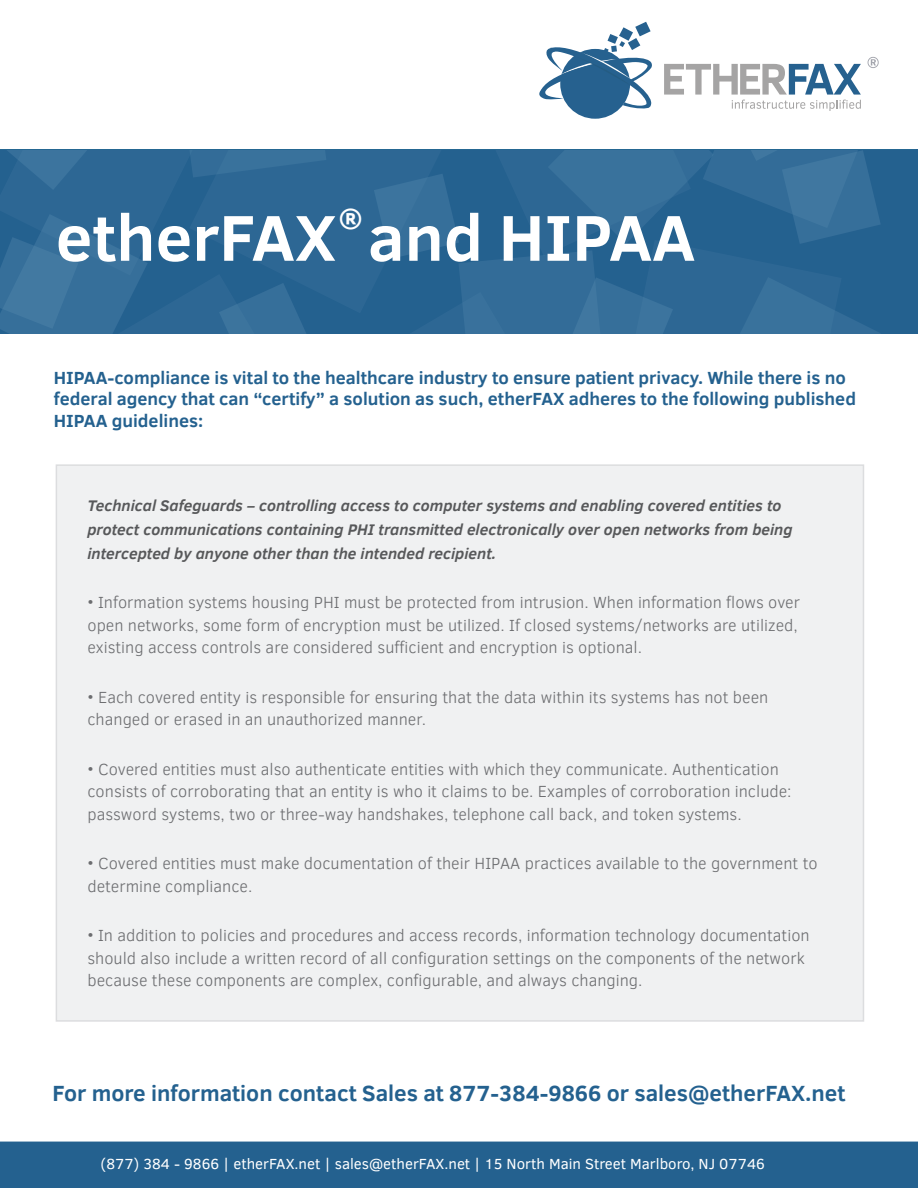
<style>
.page{position:relative;width:918px;height:1188px;background:#fff}
.page>*{position:absolute;margin:0;border:0;box-sizing:border-box;transform-origin:0 0}
.t1{font:700 66px "Clear Sans";color:#fff}
.t2{font:700 27px "Clear Sans";color:#fff}
.t3{font:700 22.5px "Clear Sans";color:#24618f}
.t4{font:700 18px/21.6px "Clear Sans";color:#24618f}
.t5{font:300 16.5px/22.5px "Clear Sans";color:#6c6d70}
.t6{font:italic 700 15.75px/24px "Clear Sans";color:#57585a}
.t7{font:15px "Clear Sans";color:#fff}
</style>
<div class="page">
<div style="left:0;top:1142px;width:918px;height:46px;background:#24618f"></div>
<div style="left:0;top:150px;width:916px;height:183px;background:#266190"></div>
<svg style="left:0;top:150px;width:880px;height:183px"></svg>
<div style="left:56px;top:464px;width:808px;height:558px;background:#f0f1f2;border:2px solid #dcdddf"></div>
<div style="left:560px;top:49px;width:70px;height:70px;background:#26618f;border-radius:50%"></div>
<svg style="left:868px;top:57px;width:11px;height:11px"></svg>
<svg style="left:664px;top:64px;width:197px;height:47px"></svg>
<svg style="left:539px;top:22px;width:113px;height:88px"></svg>
<h2 class="t2" style="left:339px;top:198px;width:25px">®</h2>
<h1 class="t1" style="left:56px;top:190px;width:641px">etherFAX and HIPAA</h1>
<p class="t4" style="left:54px;top:366px;width:804px">HIPAA-compliance is vital to the healthcare industry to ensure patient privacy. While there is no federal agency that can “certify” a solution as such, etherFAX adheres to the following published<br>HIPAA guidelines:</p>
<p class="t6" style="left:87px;top:493px;width:707px">Technical Safeguards – controlling access to computer systems and enabling covered entities to protect communications containing PHI transmitted electronically over open networks from being intercepted by anyone other than the intended recipient.</p>
<p class="t5" style="left:87px;top:591px;width:714px">• Information systems housing PHI must be protected from intrusion. When information flows over open networks, some form of encryption must be utilized. If closed systems/networks are utilized, existing access controls are considered sufficient and encryption is optional.</p>
<p class="t5" style="left:87px;top:686px;width:682px">• Each covered entity is responsible for ensuring that the data within its systems has not been changed or erased in an unauthorized manner.</p>
<p class="t5" style="left:87px;top:758px;width:706px">• Covered entities must also authenticate entities with which they communicate. Authentication consists of corroborating that an entity is who it claims to be. Examples of corroboration include: password systems, two or three-way handshakes, telephone call back, and token systems.</p>
<p class="t5" style="left:87px;top:852px;width:732px">• Covered entities must make documentation of their HIPAA practices available to the government to determine compliance.</p>
<p class="t5" style="left:87px;top:924px;width:724px">• In addition to policies and procedures and access records, information technology documentation should also include a written record of all configuration settings on the components of the network because these components are complex, configurable, and always changing.</p>
<h3 class="t3" style="left:53px;top:1077px;width:795px">For more information contact Sales at 877-384-9866 or sales@etherFAX.net</h3>
<p class="t7" style="left:101px;top:1154px;width:666px">(877) 384 - 9866 | etherFAX.net | sales@etherFAX.net | 15 North Main Street Marlboro, NJ 07746</p>
</div>
